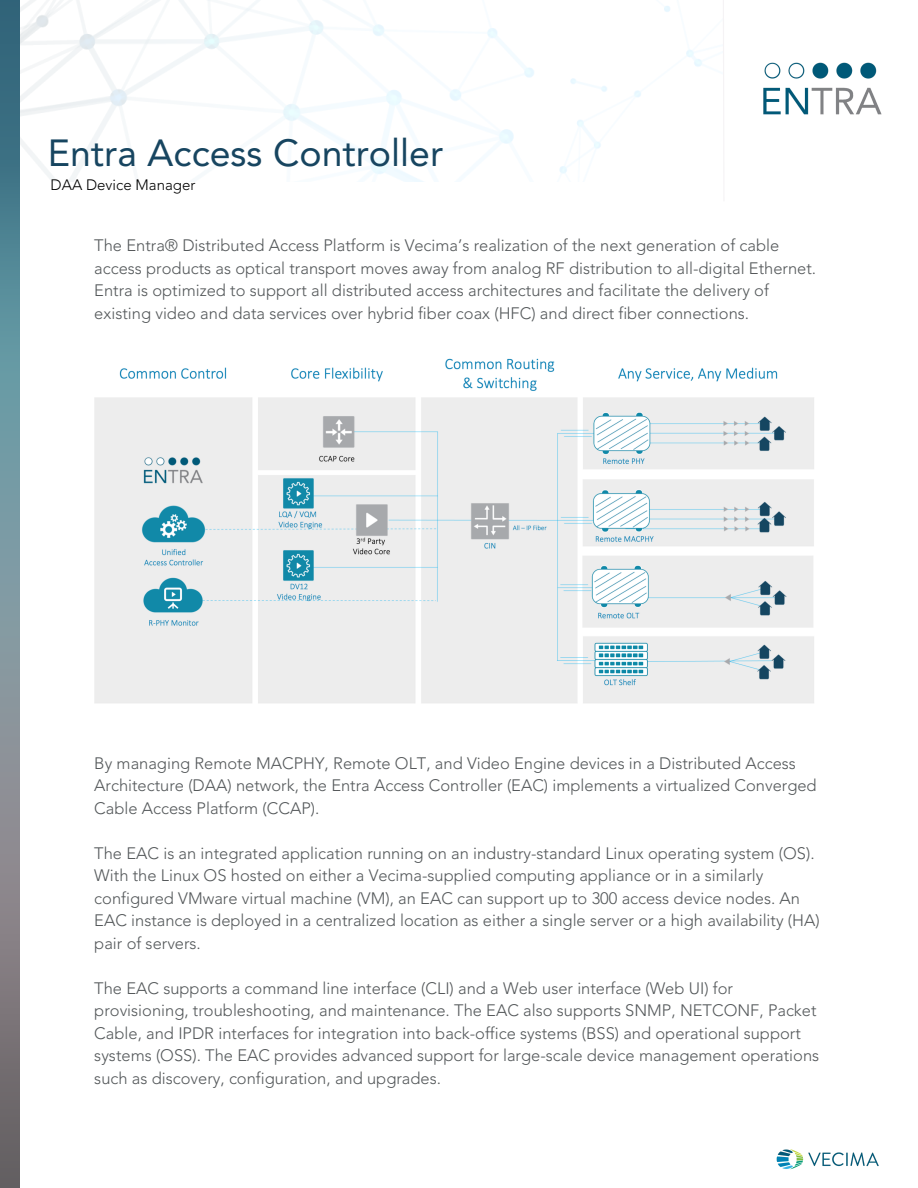
<style>
.page{position:relative;width:918px;height:1188px;background:#fff}
.page>*{position:absolute;margin:0;border:0;box-sizing:border-box;transform-origin:0 0}
.t1{font:37.5px "Avenir LT Std";color:#174560}
.t2{font:300 16.5px/22.5px "Avenir LT Std";color:#54585a}
.t3{font:300 15px "Avenir LT Std";color:#000}
</style>
<div class="page">
<img style="left:776px;top:1149px;width:103px;height:21px">
<img style="left:763px;top:62px;width:119px;height:53px">
<img style="left:19px;top:0;width:683px;height:181px">
<img style="left:0;top:0;width:19px;height:1188px">
<svg style="left:723px;top:0;width:1px;height:125px"></svg>
<img style="left:94px;top:358px;width:720px;height:345px">
<h1 class="t1" style="left:48px;top:138px;width:397px">Entra Access Controller</h1>
<p class="t3" style="left:51px;top:178px;width:146px">DAA Device Manager</p>
<p class="t2" style="left:94px;top:236px;width:723px">The Entra® Distributed Access Platform is Vecima’s realization of the next generation of cable access products as optical transport moves away from analog RF distribution to all-digital Ethernet.<br>Entra is optimized to support all distributed access architectures and facilitate the delivery of existing video and data services over hybrid fiber coax (HFC) and direct fiber connections.</p>
<p class="t2" style="left:94px;top:753px;width:724px">By managing Remote MACPHY, Remote OLT, and Video Engine devices in a Distributed Access<br>Architecture (DAA) network, the Entra Access Controller (EAC) implements a virtualized Converged<br>Cable Access Platform (CCAP).</p>
<p class="t2" style="left:94px;top:843px;width:727px">The EAC is an integrated application running on an industry-standard Linux operating system (OS).<br>With the Linux OS hosted on either a Vecima-supplied computing appliance or in a similarly configured VMware virtual machine (VM), an EAC can support up to 300 access device nodes. An EAC instance is deployed in a centralized location as either a single server or a high availability (HA) pair of servers.</p>
<p class="t2" style="left:94px;top:978px;width:726px">The EAC supports a command line interface (CLI) and a Web user interface (Web UI) for provisioning, troubleshooting, and maintenance. The EAC also supports SNMP, NETCONF, Packet Cable, and IPDR interfaces for integration into back-office systems (BSS) and operational support systems (OSS). The EAC provides advanced support for large-scale device management operations such as discovery, configuration, and upgrades.</p>
</div>
